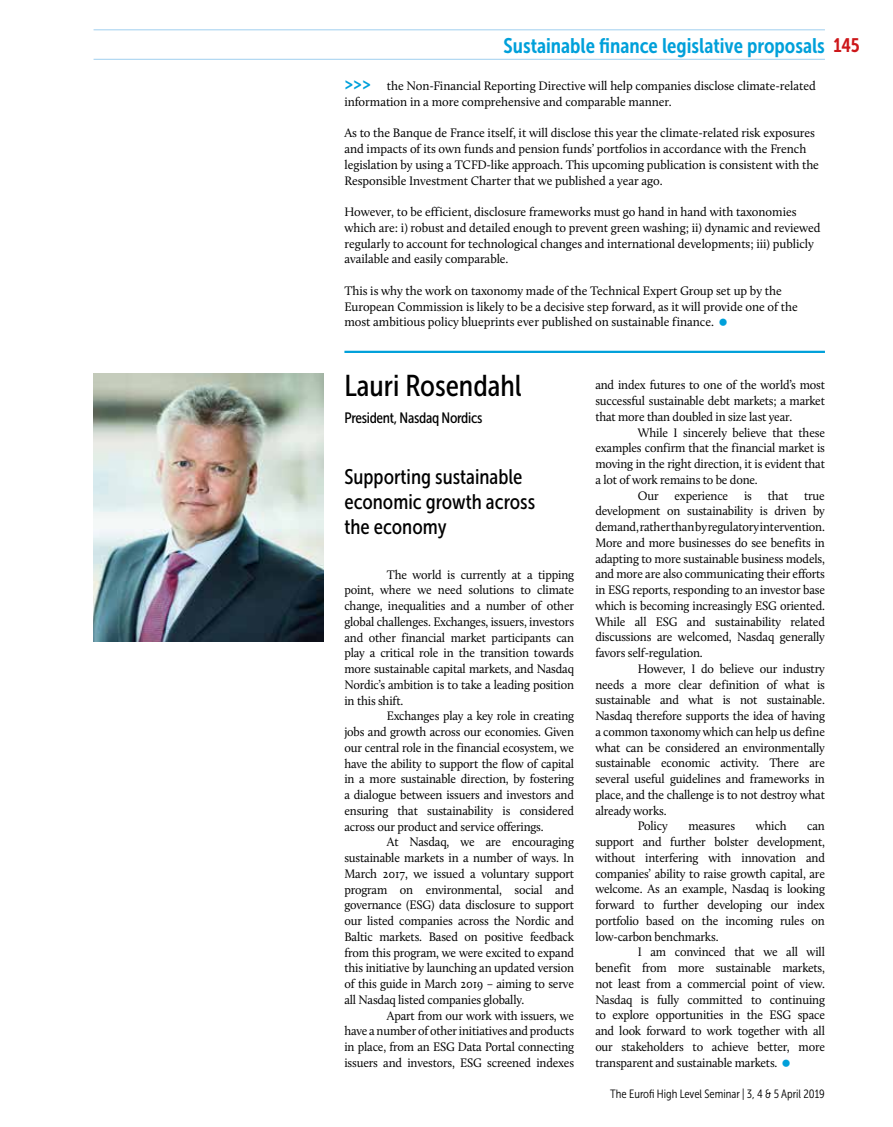
<style>
.page{position:relative;width:893px;height:1127px;background:#fff}
.page>*{position:absolute;margin:0;border:0;box-sizing:border-box;transform-origin:0 0}
.t1{font:30px "Museo Sans Cond 500";color:#000}
.t2{font:21px/25.2px "Museo Sans Cond 500";color:#000}
.t3{font:21px "Museo Sans Cond 700";color:#00a0da}
.t4{font:18px "Museo Sans Cond 700";color:#00a0da}
.t5{font:15px "Museo Sans Cond 500";letter-spacing:-.02em;color:#000}
.t6{font:12.75px/15.8px "Calluna";letter-spacing:-.01em;color:#000;text-align:justify;scale:.96 1}
.t7{font:12.75px/15.8px "Calluna";letter-spacing:-.01em;color:#000}
.t8{font:12px "Museo Sans Cond 300";color:#000}
.s1{font-size:19.5px;color:#cd171a}
</style>
<div class="page">
<img style="left:94px;top:374px;width:229px;height:267px">
<hr style="left:344px;top:351px;width:481px;height:2px;background:#00a0da">
<hr style="left:94px;top:29px;width:731px;height:1px;background:#9fcfef">
<hr style="left:94px;top:59px;width:731px;height:1px;background:#9fcfef">
<h2 class="t3" style="left:504px;top:34px;width:358px">Sustainable finance legislative proposals <span class="s1">145</span></h2>
<h3 class="t4" style="left:344px;top:74px;width:28px">&gt;&gt;&gt;</h3>
<p class="t7" style="left:344px;top:78px;width:473px;text-indent:43px">the Non-Financial Reporting Directive will help companies disclose climate-related information in a more comprehensive and comparable manner.</p>
<p class="t7" style="left:344px;top:125px;width:476px">As to the Banque de France itself, it will disclose this year the climate-related risk exposures and impacts of its own funds and pension funds’ portfolios in accordance with the French legislation by using a TCFD-like approach. This upcoming publication is consistent with the Responsible Investment Charter that we published a year ago.</p>
<p class="t7" style="left:344px;top:204px;width:478px">However, to be efficient, disclosure frameworks must go hand in hand with taxonomies which are: i) robust and detailed enough to prevent green washing; ii) dynamic and reviewed regularly to account for technological changes and international developments; iii) publicly available and easily comparable.</p>
<p class="t7" style="left:344px;top:283px;width:455px">This is why the work on taxonomy made of the Technical Expert Group set up by the<br>European Commission is likely to be a decisive step forward, as it will provide one of the most ambitious policy blueprints ever published on sustainable finance.</p>
<h1 class="t1" style="left:344px;top:369px;width:179px">Lauri Rosendahl</h1>
<p class="t5" style="left:344px;top:409px;width:139px">President, Nasdaq Nordics</p>
<h2 class="t2" style="left:344px;top:464px;width:192px">Supporting sustainable economic growth across the economy</h2>
<p class="t6" style="left:344px;top:566px;width:241px;text-indent:43px">The world is currently at a tipping point, where we need solutions to climate change, inequalities and a number of other global challenges. Exchanges, issuers, investors and other financial market participants can play a critical role in the transition towards more sustainable capital markets, and Nasdaq Nordic’s ambition is to take a leading position in this shift.</p>
<p class="t6" style="left:344px;top:708px;width:241px;text-indent:43px">Exchanges play a key role in creating jobs and growth across our economies. Given our central role in the financial ecosystem, we have the ability to support the flow of capital in a more sustainable direction, by fostering a dialogue between issuers and investors and ensuring that sustainability is considered across our product and service offerings.</p>
<p class="t6" style="left:344px;top:834px;width:241px;text-indent:43px">At Nasdaq, we are encouraging sustainable markets in a number of ways. In March 2017, we issued a voluntary support program on environmental, social and governance (ESG) data disclosure to support our listed companies across the Nordic and Baltic markets. Based on positive feedback from this program, we were excited to expand this initiative by launching an updated version of this guide in March 2019 – aiming to serve all Nasdaq listed companies globally.</p>
<p class="t6" style="left:344px;top:1007px;width:241px;text-indent:43px">Apart from our work with issuers, we have a number of other initiatives and products in place, from an ESG Data Portal connecting issuers and investors, ESG screened indexes</p>
<p class="t6" style="left:595px;top:377px;width:241px">and index futures to one of the world’s most successful sustainable debt markets; a market that more than doubled in size last year.</p>
<p class="t6" style="left:595px;top:424px;width:241px;text-indent:43px">While I sincerely believe that these examples confirm that the financial market is moving in the right direction, it is evident that a lot of work remains to be done.</p>
<p class="t6" style="left:595px;top:487px;width:241px;text-indent:43px">Our experience is that true development on sustainability is driven by demand, rather than by regulatory intervention.<br>More and more businesses do see benefits in adapting to more sustainable business models, and more are also communicating their efforts in ESG reports, responding to an investor base which is becoming increasingly ESG oriented.<br>While all ESG and sustainability related discussions are welcomed, Nasdaq generally favors self-regulation.</p>
<p class="t6" style="left:638px;top:660px;width:196px">However, I do believe our industry</p>
<p class="t6" style="left:595px;top:676px;width:241px">needs a more clear definition of what is</p>
<p class="t6" style="left:595px;top:692px;width:241px">sustainable and what is not sustainable.</p>
<p class="t6" style="left:595px;top:708px;width:241px">Nasdaq therefore supports the idea of having</p>
<p class="t6" style="left:595px;top:723px;width:241px">a common taxonomy which can help us define</p>
<p class="t6" style="left:595px;top:739px;width:241px">what can be considered an environmentally</p>
<p class="t6" style="left:595px;top:755px;width:241px">sustainable economic activity. There are</p>
<p class="t6" style="left:595px;top:771px;width:241px">several useful guidelines and frameworks in</p>
<p class="t6" style="left:595px;top:786px;width:241px">place, and the challenge is to not destroy what</p>
<p class="t6" style="left:595px;top:802px;width:76px">already works.</p>
<p class="t6" style="left:638px;top:818px;width:33px">Policy</p>
<p class="t6" style="left:688px;top:818px;width:50px">measures</p>
<p class="t6" style="left:756px;top:818px;width:33px">which</p>
<p class="t6" style="left:595px;top:818px;width:241px;text-indent:212px">can support and further bolster development, without interfering with innovation and companies’ ability to raise growth capital, are welcome. As an example, Nasdaq is looking forward to further developing our index portfolio based on the incoming rules on low-carbon benchmarks.</p>
<p class="t6" style="left:595px;top:944px;width:241px;text-indent:43px">I am convinced that we all will benefit from more sustainable markets, not least from a commercial point of view.<br>Nasdaq is fully committed to continuing to explore opportunities in the ESG space and look forward to work together with all our stakeholders to achieve better, more transparent and sustainable markets.</p>
<p class="t8" style="left:610px;top:1087px;width:216px">The Eurofi High Level Seminar | 3, 4 &amp; 5 April 2019</p>
</div>
